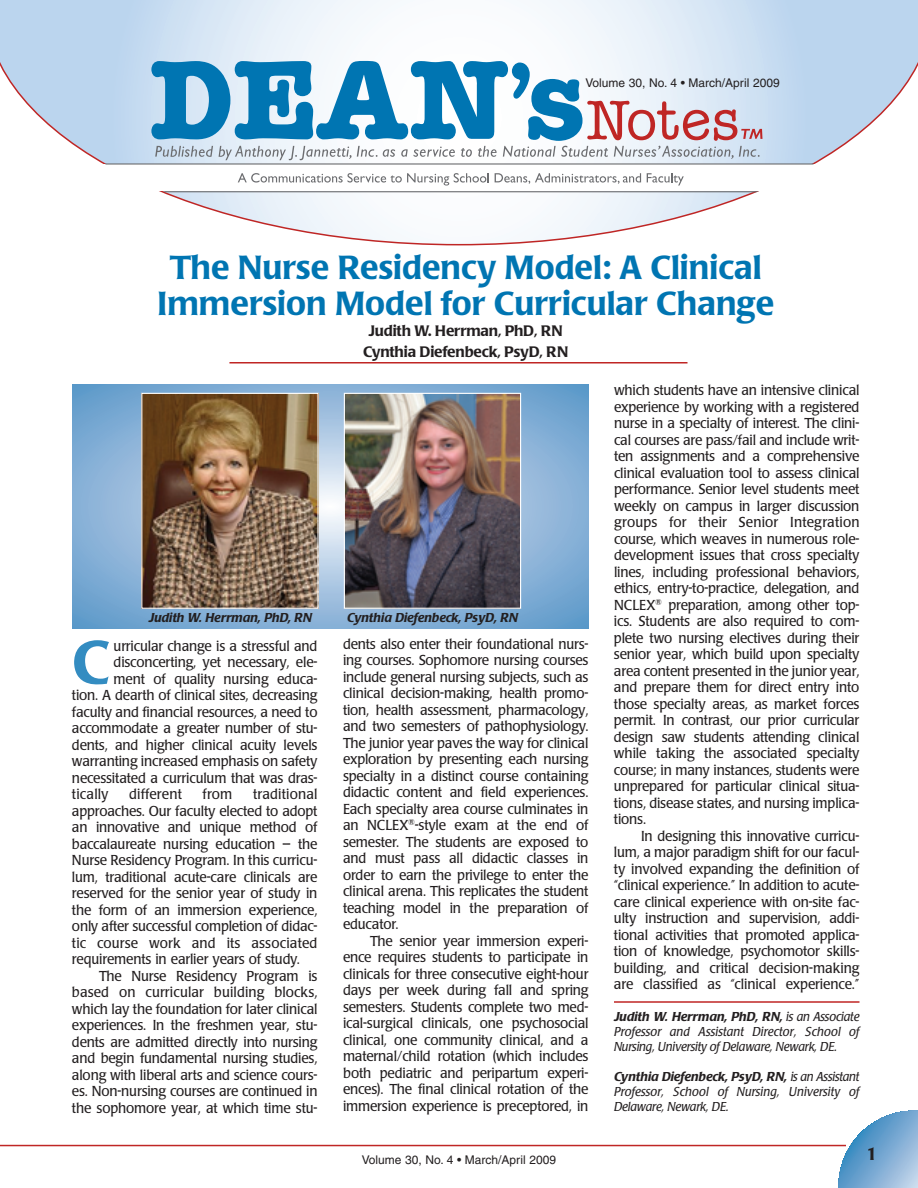
<style>
.page{position:relative;width:918px;height:1188px;background:#fff}
.page>*{position:absolute;margin:0;border:0;box-sizing:border-box;transform-origin:0 0}
.t1{font:500 60.9px "Poppl Laudatio";color:#338cc1}
.t2{font:500 33px/36px "Poppl Laudatio";color:#0075b2;text-align:center}
.t3{font:700 condensed 18px "Poppl Laudatio";color:#231f20}
.t4{font:500 15px/21px "Poppl Laudatio";letter-spacing:-.01em;color:#231f20;text-align:center}
.t5{font:14.25px/16.5px "Poppl Laudatio";letter-spacing:-.01em;color:#231f20;text-align:justify;scale:.95 1}
.t6{font:14.25px "Poppl Laudatio";letter-spacing:.01em;color:#231f20;scale:.95 1}
.t7{font:italic 12.75px/15px "Poppl Laudatio";letter-spacing:-.01em;color:#231f20;text-align:justify;scale:.95 1}
.t8{font:italic 500 12.75px "Poppl Laudatio";color:#231f20}
.t9{font:12px "Helvetica";color:#231f20}
.s1{font-weight:500}
</style>
<div class="page">
<svg style="left:838px;top:1111px;width:80px;height:76px"></svg>
<hr style="left:0;top:1145px;width:846px;height:1px;background:#c02625">
<svg style="left:0;top:0;width:918px;height:245px"></svg>
<div style="left:96px;top:165px;width:726px;height:26px;background:#fff"></div>
<hr style="left:105px;top:163px;width:709px;height:2px;background:#6c6d70">
<svg style="left:163px;top:173px;width:596px;height:19px"></svg>
<svg style="left:151px;top:61px;width:611px;height:99px"></svg>
<svg style="left:72px;top:385px;width:516px;height:243px;background:#87b1d6"></svg>
<div style="left:295px;top:489px;width:71px;height:34px;background:#ecf3f9;border-radius:50%"></div>
<div style="left:302px;top:493px;width:56px;height:26px;background:#f0f5fa;border-radius:50%"></div>
<div style="left:309px;top:496px;width:43px;height:21px;background:#f4f8fb;border-radius:50%"></div>
<div style="left:316px;top:500px;width:28px;height:13px;background:#f8fafc;border-radius:50%"></div>
<div style="left:323px;top:503px;width:15px;height:7px;background:#fcfdfe;border-radius:50%"></div>
<img style="left:143px;top:395px;width:174px;height:212px">
<div style="left:141px;top:393px;width:178px;height:216px;border:1px solid #fff"></div>
<img style="left:346px;top:395px;width:173px;height:212px">
<div style="left:344px;top:393px;width:177px;height:216px;border:1px solid #fff"></div>
<hr style="left:229px;top:362px;width:459px;height:2px;background:#c02625">
<hr style="left:614px;top:1001px;width:246px;height:2px;background:#c02625">
<p class="t9" style="left:586px;top:79px;width:196px">Volume 30, No. 4 • March/April 2009</p>
<h2 class="t2" style="left:157px;top:252px;width:619px">The Nurse Residency Model: A Clinical<br>Immersion Model for Curricular Change</h2>
<p class="t4" style="left:363px;top:321px;width:207px">Judith W. Herrman, PhD, RN<br>Cynthia Diefenbeck, PsyD, RN</p>
<p class="t8" style="left:149px;top:612px;width:165px">Judith W. Herrman, PhD, RN</p>
<p class="t8" style="left:347px;top:612px;width:172px">Cynthia Diefenbeck, PsyD, RN</p>
<h1 class="t1" style="left:72px;top:638px;width:40px">C</h1>
<p class="t5" style="left:114px;top:639px;width:216px">urricular change is a stressful and</p>
<p class="t5" style="left:114px;top:656px;width:216px">disconcerting, yet necessary, ele-</p>
<p class="t5" style="left:114px;top:672px;width:216px">ment of quality nursing educa-</p>
<p class="t5" style="left:72px;top:689px;width:260px">tion. A dearth of clinical sites, decreasing</p>
<p class="t5" style="left:72px;top:705px;width:260px">faculty and financial resources, a need to</p>
<p class="t5" style="left:72px;top:722px;width:260px">accommodate a greater number of stu-</p>
<p class="t5" style="left:72px;top:738px;width:260px">dents, and higher clinical acuity levels</p>
<p class="t5" style="left:72px;top:755px;width:260px">warranting increased emphasis on safety</p>
<p class="t5" style="left:72px;top:771px;width:260px">necessitated a curriculum that was dras-</p>
<p class="t6" style="left:72px;top:789px;width:40px">tically</p>
<p class="t6" style="left:129px;top:789px;width:57px">different</p>
<p class="t5" style="left:203px;top:788px;width:33px">from</p>
<p class="t5" style="left:72px;top:788px;width:260px;text-indent:181px">traditional approaches. Our faculty elected to adopt an innovative and unique method of baccalaureate nursing education – the Nurse Residency Program. In this curricu&shy;lum, traditional acute-care clinicals are reserved for the senior year of study in the form of an immersion experience, only after successful completion of didac&shy;tic course work and its associated requirements in earlier years of study.</p>
<p class="t5" style="left:72px;top:969px;width:260px;text-indent:27px">The Nurse Residency Program is based on curricular building blocks, which lay the foundation for later clinical experiences. In the freshmen year, stu&shy;dents are admitted directly into nursing and begin fundamental nursing studies, along with liberal arts and science cours&shy;es. Non-nursing courses are continued in the sophomore year, at which time stu-</p>
<p class="t5" style="left:343px;top:637px;width:260px">dents also enter their foundational nurs&shy;ing courses. Sophomore nursing courses include general nursing subjects, such as clinical decision-making, health promo&shy;tion, health assessment, pharmacology, and two semesters of pathophysiology.<br>The junior year paves the way for clinical exploration by presenting each nursing specialty in a distinct course containing didactic content and field experiences.<br>Each specialty area course culminates in an NCLEX<sup>®</sup>-style exam at the end of semester. The students are exposed to and must pass all didactic classes in order to earn the privilege to enter the clinical arena. This replicates the student teaching model in the preparation of educator.</p>
<p class="t5" style="left:343px;top:934px;width:260px;text-indent:27px">The senior year immersion experi&shy;ence requires students to participate in clinicals for three consecutive eight-hour days per week during fall and spring semesters. Students complete two med&shy;ical-surgical clinicals, one psychosocial clinical, one community clinical, and a maternal/child rotation (which includes both pediatric and peripartum experi&shy;ences). The final clinical rotation of the immersion experience is preceptored, in</p>
<p class="t9" style="left:362px;top:1155px;width:196px">Volume 30, No. 4 • March/April 2009</p>
<p class="t5" style="left:614px;top:384px;width:260px">which students have an intensive clinical experience by working with a registered nurse in a specialty of interest. The clini&shy;cal courses are pass/fail and include writ&shy;ten assignments and a comprehensive clinical evaluation tool to assess clinical performance. Senior level students meet weekly on campus in larger discussion groups for their Senior Integration course, which weaves in numerous role&shy;development issues that cross specialty lines, including professional behaviors, ethics, entry-to-practice, delegation, and NCLEX<sup>®</sup> preparation, among other top&shy;ics. Students are also required to com&shy;plete two nursing electives during their senior year, which build upon specialty area content presented in the junior year, and prepare them for direct entry into those specialty areas, as market forces permit. In contrast, our prior curricular design saw students attending clinical while taking the associated specialty course; in many instances, students were unprepared for particular clinical situa&shy;tions, disease states, and nursing implica&shy;tions.</p>
<p class="t5" style="left:614px;top:829px;width:260px;text-indent:27px">In designing this innovative curricu&shy;lum, a major paradigm shift for our facul&shy;ty involved expanding the definition of “clinical experience.” In addition to acute&shy;care clinical experience with on-site fac&shy;ulty instruction and supervision, addi&shy;tional activities that promoted applica&shy;tion of knowledge, psychomotor skills&shy;building, and critical decision-making are classified as “clinical experience.”</p>
<p class="t7" style="left:614px;top:1011px;width:260px"><span class="s1">Judith W. Herrman, PhD, RN,</span> is an Associate Professor and Assistant Director, School of Nursing, University of Delaware, Newark, DE.</p>
<p class="t7" style="left:614px;top:1071px;width:260px"><span class="s1">Cynthia Diefenbeck, PsyD, RN,</span> is an Assistant Professor, School of Nursing, University of Delaware, Newark, DE.</p>
<p class="t3" style="left:867px;top:1147px;width:10px">1</p>
</div>
